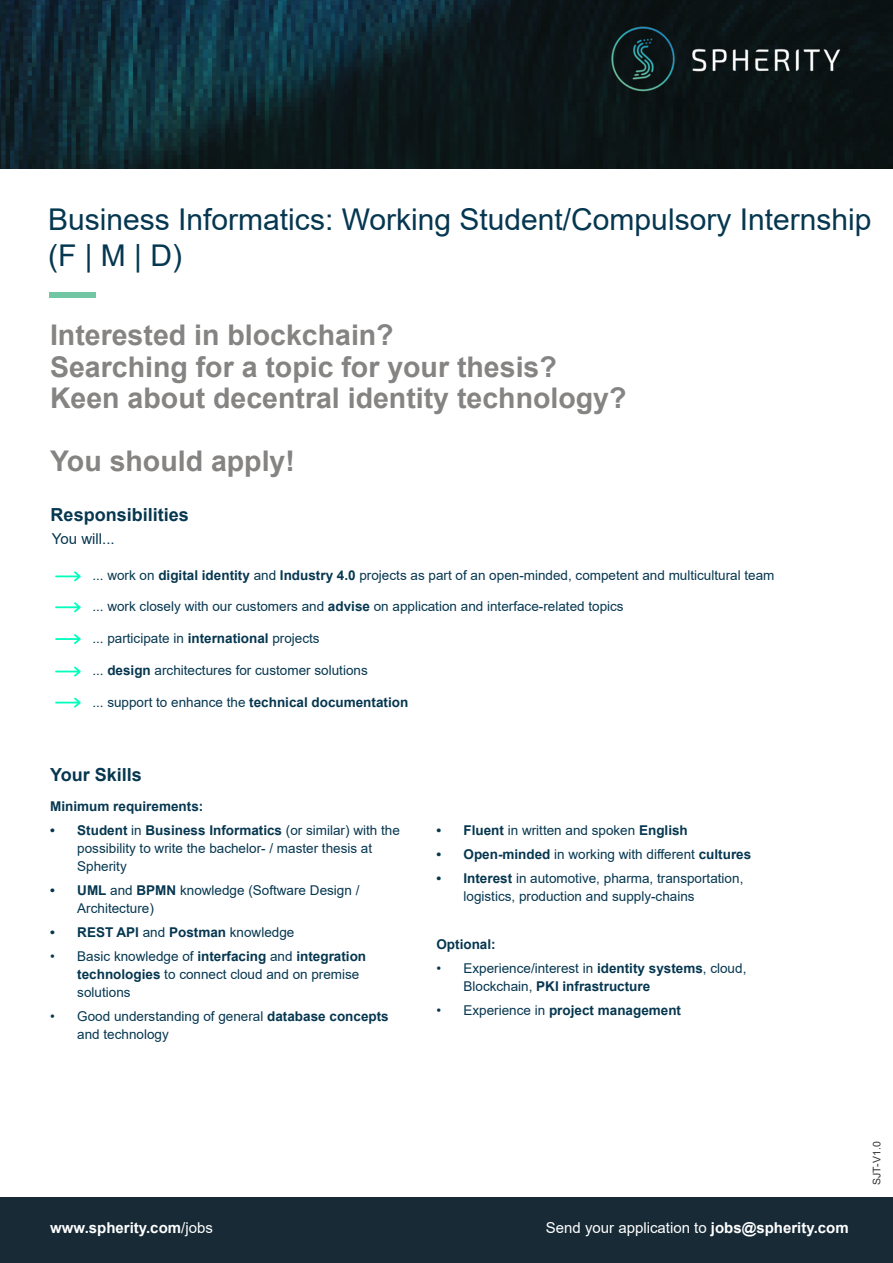
<style>
.page{position:relative;width:893px;height:1263px;background:#fff}
.page>*{position:absolute;margin:0;border:0;box-sizing:border-box;transform-origin:0 0}
.t1{font:30px/36px "Arial";color:#063750}
.t2{font:700 28.5px/31.5px "Arial";color:#858483}
.t3{font:700 18px "Arial";color:#063750}
.t4{font:15px "Arial";color:#fff}
.t5{font:700 15px "Arial";color:#fff}
.t6{font:15px "Arial";color:#063750}
.t7{font:13.5px/18px "Arial";color:#063750}
.t8{font:700 13.5px "Arial";color:#063750}
.t9{font:10.5px "Arial";color:#343231}
.s1{font-weight:700}
.s2{font-weight:400}
</style>
<div class="page">
<img style="left:0;top:0;width:893px;height:168px">
<div style="left:0;top:1197px;width:893px;height:66px;background:#172a36"></div>
<img style="left:612px;top:27px;width:229px;height:64px">
<div style="left:50px;top:292px;width:46px;height:5px;background:#71c7a4"></div>
<svg style="left:55px;top:571px;width:26px;height:10px"></svg>
<svg style="left:55px;top:602px;width:26px;height:10px"></svg>
<svg style="left:55px;top:634px;width:26px;height:10px"></svg>
<svg style="left:55px;top:666px;width:26px;height:10px"></svg>
<svg style="left:55px;top:698px;width:26px;height:9px"></svg>
<h1 class="t1" style="left:48px;top:204px;width:825px">Business Informatics: Working Student/Compulsory Internship (F|M|D)</h1>
<h2 class="t2" style="left:50px;top:322px;width:578px">Interested in blockchain?<br>Searching for a topic for your thesis?<br>Keen about decentral identity technology?</h2>
<h2 class="t2" style="left:50px;top:448px;width:246px">You should apply!</h2>
<h3 class="t3" style="left:51px;top:508px;width:140px">Responsibilities</h3>
<p class="t6" style="left:52px;top:533px;width:64px">You will...</p>
<p class="t7" style="left:92px;top:567px;width:684px">... work on <span class="s1">digital identity</span> and <span class="s1">Industry 4.0</span> projects as part of an open-minded, competent and multicultural team</p>
<p class="t7" style="left:92px;top:598px;width:533px">... work closely with our customers and <span class="s1">advise</span> on application and interface-related topics</p>
<p class="t7" style="left:92px;top:630px;width:229px">... participate in <span class="s1">international</span> projects</p>
<p class="t7" style="left:92px;top:662px;width:277px">... <span class="s1">design</span> architectures for customer solutions</p>
<p class="t7" style="left:92px;top:694px;width:317px">... support to enhance the <span class="s1">technical documentation</span></p>
<h3 class="t3" style="left:50px;top:767px;width:93px">Your Skills</h3>
<p class="t8" style="left:50px;top:801px;width:155px">Minimum requirements:</p>
<p class="t7" style="left:77px;top:822px;width:324px;text-indent:-27px"><span class="s1">• Student</span> in <span class="s1">Business Informatics</span> (or similar) with the possibility to write the bachelor- / master thesis at<br>Spherity</p>
<p class="t7" style="left:77px;top:882px;width:284px;text-indent:-27px"><span class="s1">• UML</span> and <span class="s1">BPMN</span> knowledge (Software Design /<br>Architecture)</p>
<p class="t8" style="left:50px;top:927px;width:246px">• REST API <span class="s2">and</span> Postman <span class="s2">knowledge</span></p>
<p class="t7" style="left:77px;top:948px;width:290px;text-indent:-27px">• Basic knowledge of <span class="s1">interfacing</span> and <span class="s1">integration technologies</span> to connect cloud and on premise solutions</p>
<p class="t7" style="left:77px;top:1008px;width:313px;text-indent:-27px">• Good understanding of general <span class="s1">database concepts </span>and technology</p>
<p class="t7" style="left:436px;top:822px;width:253px"><span class="s1">• Fluent</span> in written and spoken <span class="s1">English</span></p>
<p class="t7" style="left:436px;top:846px;width:316px"><span class="s1">• Open-minded</span> in working with different <span class="s1">cultures</span></p>
<p class="t7" style="left:463px;top:870px;width:281px;text-indent:-27px"><span class="s1">• Interest</span> in automotive, pharma, transportation, logistics, production and supply-chains</p>
<p class="t8" style="left:436px;top:939px;width:61px">Optional:</p>
<p class="t7" style="left:463px;top:960px;width:284px;text-indent:-27px">• Experience/interest in <span class="s1">identity systems</span>, cloud,<br>Blockchain, <span class="s1">PKI infrastructure</span></p>
<p class="t8" style="left:436px;top:1005px;width:246px"><span class="s2">• Experience in</span> project management</p>
<p class="t5" style="left:50px;top:1222px;width:164px">www.spherity.com<span class="s2">/jobs</span></p>
<p class="t4" style="left:546px;top:1222px;width:304px">Send your application to <span class="s1">jobs@spherity.com</span></p>
<p class="t9" style="left:873px;top:1185px;width:45px;rotate:-90deg">SJT-V1.0</p>
</div>
